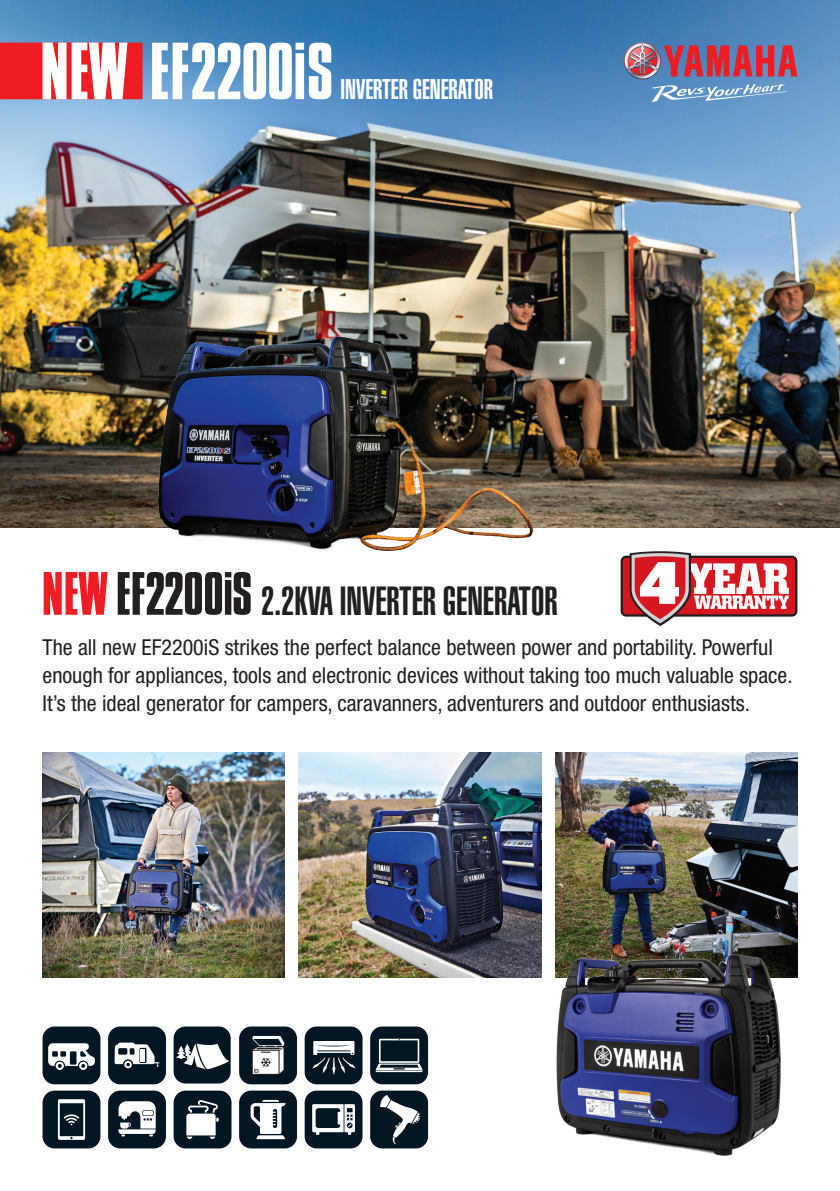
<style>
.page{position:relative;width:840px;height:1191px;background:#fff}
.page>*{position:absolute;margin:0;border:0;box-sizing:border-box;transform-origin:0 0}
.t1{font:900 extra-condensed 40px "Helvetica";color:#231f20}
.t2{font:900 extra-condensed 28px "Helvetica";color:#fff}
.t3{font:condensed 22px/28px "Helvetica Neue";color:#231f20}
.s1{font-family:"Compacta Plain";font-weight:400;font-stretch:normal;font-size:64px;color:#ee1d23}
.s2{font-family:"Compacta Plain";font-weight:400;font-stretch:normal;font-size:64px}
</style>
<div class="page">
<img style="left:0;top:0;width:839px;height:527px">
<svg style="left:623px;top:43px;width:174px;height:59px;background:#8e7698"></svg>
<svg style="left:620px;top:555px;width:177px;height:61px"></svg>
<svg style="left:622px;top:551px;width:172px;height:75px"></svg>
<img style="left:43px;top:752px;width:242px;height:225px">
<img style="left:299px;top:752px;width:242px;height:225px">
<img style="left:555px;top:752px;width:242px;height:189px">
<svg style="left:152px;top:43px;width:179px;height:56px"></svg>
<img style="left:121px;top:310px;width:413px;height:241px">
<div style="left:108px;top:1090px;width:58px;height:58px;background:#011622;border-radius:12px"></div>
<svg style="left:118px;top:1101px;width:38px;height:35px"></svg>
<div style="left:304px;top:1090px;width:58px;height:58px;background:#011622;border-radius:12px"></div>
<svg style="left:312px;top:1104px;width:43px;height:30px"></svg>
<div style="left:370px;top:1090px;width:58px;height:58px;background:#011622;border-radius:12px"></div>
<svg style="left:380px;top:1095px;width:40px;height:49px"></svg>
<div style="left:239px;top:1090px;width:58px;height:58px;background:#011622;border-radius:12px"></div>
<svg style="left:250px;top:1099px;width:35px;height:40px"></svg>
<div style="left:43px;top:1090px;width:57px;height:58px;background:#011622;border-radius:12px"></div>
<svg style="left:58px;top:1099px;width:27px;height:40px"></svg>
<div style="left:173px;top:1090px;width:58px;height:58px;background:#011622;border-radius:12px"></div>
<svg style="left:186px;top:1100px;width:33px;height:39px"></svg>
<div style="left:108px;top:1026px;width:58px;height:58px;background:#011622;border-radius:12px"></div>
<svg style="left:114px;top:1042px;width:45px;height:26px"></svg>
<div style="left:239px;top:1026px;width:58px;height:58px;background:#011622;border-radius:12px"></div>
<svg style="left:252px;top:1036px;width:32px;height:39px"></svg>
<div style="left:370px;top:1026px;width:58px;height:58px;background:#011622;border-radius:12px"></div>
<svg style="left:375px;top:1038px;width:47px;height:34px"></svg>
<div style="left:173px;top:1026px;width:57px;height:57px;background:#011622;border-radius:12px"></div>
<svg style="left:176px;top:1043px;width:55px;height:26px"></svg>
<div style="left:43px;top:1026px;width:57px;height:58px;background:#011622;border-radius:12px"></div>
<svg style="left:48px;top:1043px;width:47px;height:27px"></svg>
<div style="left:304px;top:1026px;width:58px;height:58px;background:#011622;border-radius:12px"></div>
<svg style="left:312px;top:1041px;width:43px;height:34px"></svg>
<img style="left:513px;top:941px;width:285px;height:215px">
<svg style="left:0;top:43px;width:142px;height:56px"></svg>
<p class="t2" style="left:340px;top:73px;width:154px">INVERTER GENERATOR</p>
<h1 class="t1" style="left:42px;top:578px;width:517px"><span class="s1">NEW</span> <span class="s2">EF2200iS</span> 2.2KVA INVERTER GENERATOR</h1>
<p class="t3" style="left:43px;top:633px;width:751px">The all new EF2200iS strikes the perfect balance between power and portability. Powerful enough for appliances, tools and electronic devices without taking too much valuable space.<br>It’s the ideal generator for campers, caravanners, adventurers and outdoor enthusiasts.</p>
</div>
